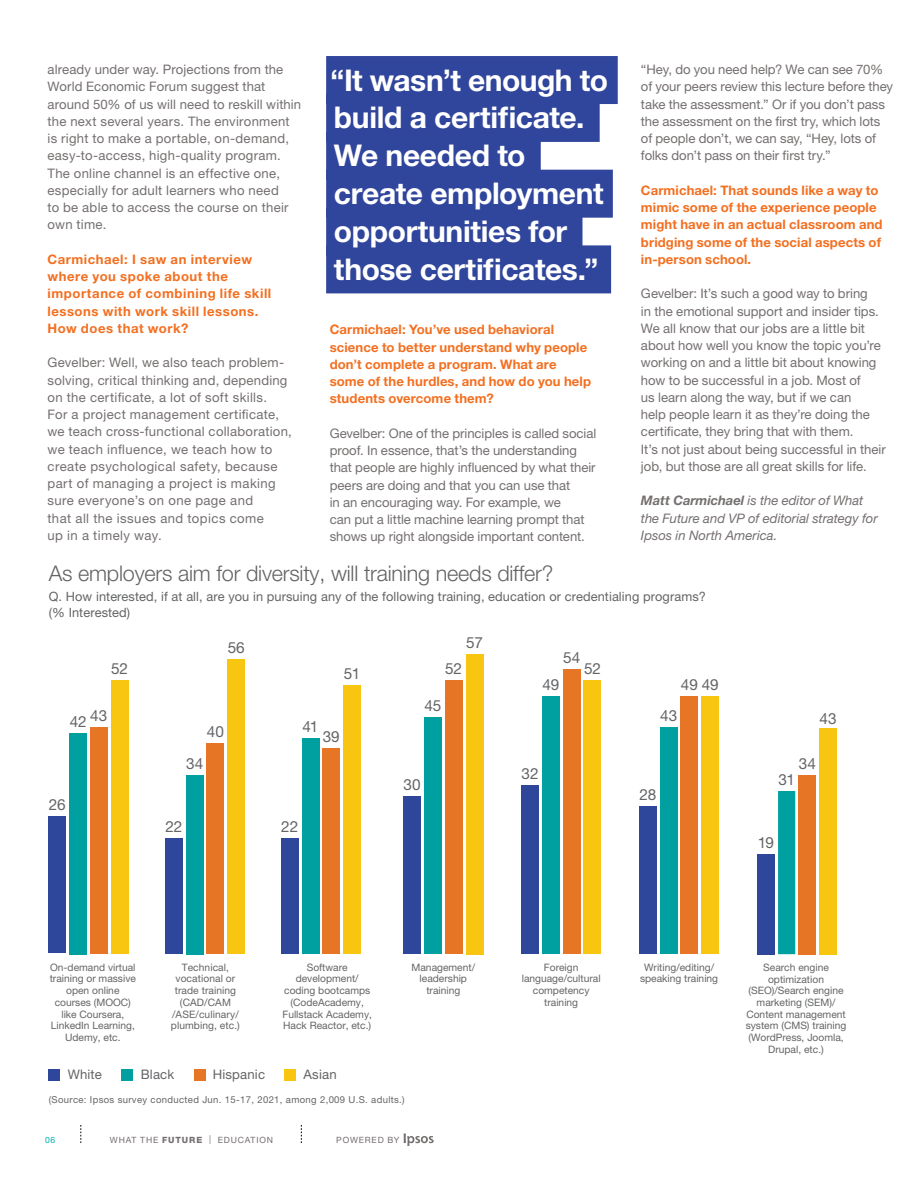
<style>
.page{position:relative;width:918px;height:1188px;background:#fff}
.page>*{position:absolute;margin:0;border:0;box-sizing:border-box;transform-origin:0 0}
.H4__Left{font:700 30px/37.8px "Helvetica Neue LT Std";letter-spacing:-.015em;color:#fff}
.t1{font:300 21.6px "Helvetica Neue LT Std";letter-spacing:-.01em;color:#636466}
.t2{font:15.3px "Helvetica Neue LT Std";color:#636466}
.BC__Left{font:13.2px/17.2px "Helvetica Neue LT Std";letter-spacing:.005em;color:#756f6f}
.BC__Left-2{font:13.2px/17.2px "Helvetica Neue LT Std";letter-spacing:.025em;color:#756f6f}
.BC__Left-3{font:700 13.2px/17.2px "Helvetica Neue LT Std";letter-spacing:.01em;color:#f36f20}
.BC__Left-4{font:700 13.2px/17.2px "Helvetica Neue LT Std";letter-spacing:.04em;color:#f36f20}
.BC__Left-5{font:italic 13.2px/17.2px "Helvetica Neue LT Std";color:#756f6f}
.t3{font:13.2px "Helvetica Neue LT Std";letter-spacing:.01em;color:#636466}
.t4{font:12.75px/15.3px "Helvetica Neue LT Std";letter-spacing:.005em;color:#636466}
.t5{font:10.2px/11.7px "Helvetica Neue LT Std";color:#636466;text-align:center}
.t6{font:9.6px "Helvetica Neue LT Std";letter-spacing:.035em;color:#636466}
.t7{font:8.7px "Helvetica Neue LT Std";letter-spacing:.095em;color:#756f6f}
.CN__Left{font:8.7px "Helvetica Neue LT Std";color:#00b2b2}
.s1{font-weight:700}
.s2{font-weight:800}
</style>
<div class="page">
<svg style="left:403px;top:1134px;width:31px;height:12px"></svg>
<svg style="left:81px;top:1125px;width:1px;height:18px"></svg>
<svg style="left:301px;top:1125px;width:1px;height:18px"></svg>
<div style="left:326px;top:56px;width:292px;height:48px;background:#30459c"></div>
<div style="left:326px;top:94px;width:274px;height:48px;background:#30459c"></div>
<div style="left:326px;top:132px;width:215px;height:48px;background:#30459c"></div>
<div style="left:326px;top:170px;width:287px;height:48px;background:#30459c"></div>
<div style="left:326px;top:208px;width:256px;height:48px;background:#30459c"></div>
<div style="left:326px;top:245px;width:285px;height:48px;background:#30459c"></div>
<div style="left:48px;top:1069px;width:12px;height:12px;background:#2e479b"></div>
<div style="left:122px;top:1069px;width:11px;height:12px;background:#009fa0"></div>
<div style="left:194px;top:1069px;width:12px;height:12px;background:#e67625"></div>
<div style="left:284px;top:1069px;width:12px;height:12px;background:#f8c510"></div>
<div style="left:49px;top:816px;width:17px;height:137px;background:#2e479b"></div>
<div style="left:70px;top:733px;width:17px;height:221px;background:#009fa0"></div>
<div style="left:90px;top:728px;width:18px;height:226px;background:#e67625"></div>
<div style="left:111px;top:680px;width:17px;height:274px;background:#f8c510"></div>
<div style="left:165px;top:838px;width:17px;height:116px;background:#2e479b"></div>
<div style="left:186px;top:775px;width:17px;height:179px;background:#009fa0"></div>
<div style="left:207px;top:744px;width:17px;height:210px;background:#e67625"></div>
<div style="left:228px;top:659px;width:17px;height:295px;background:#f8c510"></div>
<div style="left:281px;top:838px;width:17px;height:116px;background:#2e479b"></div>
<div style="left:302px;top:738px;width:17px;height:216px;background:#009fa0"></div>
<div style="left:323px;top:749px;width:17px;height:205px;background:#e67625"></div>
<div style="left:344px;top:686px;width:17px;height:268px;background:#f8c510"></div>
<div style="left:404px;top:796px;width:17px;height:158px;background:#2e479b"></div>
<div style="left:424px;top:717px;width:18px;height:237px;background:#009fa0"></div>
<div style="left:445px;top:680px;width:17px;height:274px;background:#e67625"></div>
<div style="left:466px;top:654px;width:17px;height:300px;background:#f8c510"></div>
<div style="left:521px;top:786px;width:18px;height:168px;background:#2e479b"></div>
<div style="left:542px;top:696px;width:17px;height:258px;background:#009fa0"></div>
<div style="left:563px;top:670px;width:17px;height:284px;background:#e67625"></div>
<div style="left:584px;top:680px;width:17px;height:274px;background:#f8c510"></div>
<div style="left:639px;top:807px;width:18px;height:147px;background:#2e479b"></div>
<div style="left:660px;top:728px;width:17px;height:226px;background:#009fa0"></div>
<div style="left:681px;top:696px;width:17px;height:258px;background:#e67625"></div>
<div style="left:702px;top:696px;width:17px;height:258px;background:#f8c510"></div>
<div style="left:757px;top:854px;width:17px;height:100px;background:#2e479b"></div>
<div style="left:778px;top:791px;width:17px;height:163px;background:#009fa0"></div>
<div style="left:799px;top:775px;width:17px;height:179px;background:#e67625"></div>
<div style="left:820px;top:728px;width:17px;height:226px;background:#f8c510"></div>
<p class="BC__Left" style="left:641px;top:61px;width:254px">“Hey, do you need help? We can see 70% of your peers review this lecture before they take the assessment.” Or if you don’t pass the assessment on the first try, which lots of people don’t, we can say, “Hey, lots of folks don’t pass on their first try.”</p>
<p class="BC__Left-3" style="left:641px;top:181px;width:243px">Carmichael: That sounds like a way to mimic some of the experience people might have in an actual classroom and bridging some of the social aspects of in-person school.</p>
<p class="BC__Left" style="left:641px;top:285px;width:246px">Gevelber: It’s such a good way to bring<br>in the emotional support and insider tips.<br>We all know that our jobs are a little bit about how well you know the topic you’re working on and a little bit about knowing how to be successful in a job. Most of<br>us learn along the way, but if we can<br>help people learn it as they’re doing the certificate, they bring that with them.<br>It’s not just about being successful in their job, but those are all great skills for life.</p>
<p class="BC__Left-5" style="left:641px;top:492px;width:238px"><span class="s1">Matt Carmichael</span> is the editor of What the Future and VP of editorial strategy for<br>Ipsos in North America.</p>
<p class="BC__Left" style="left:48px;top:61px;width:255px">already under way. Projections from the World Economic Forum suggest that around 50% of us will need to reskill within the next several years. The environment is right to make a portable, on-demand, easy-to-access, high-quality program.<br>The online channel is an effective one, especially for adult learners who need<br>to be able to access the course on their own time.</p>
<p class="BC__Left-4" style="left:48px;top:250px;width:225px">Carmichael: I saw an interview where you spoke about the importance of combining life skill lessons with work skill lessons.<br>How does that work?</p>
<p class="BC__Left-2" style="left:48px;top:354px;width:246px">Gevelber: Well, we also teach problem&shy;solving, critical thinking and, depending on the certificate, a lot of soft skills.<br>For a project management certificate, we teach cross-functional collaboration, we teach influence, we teach how to create psychological safety, because part of managing a project is making sure everyone’s on one page and<br>that all the issues and topics come<br>up in a timely way.</p>
<p class="t1" style="left:49px;top:560px;width:506px">As employers aim for diversity, will training needs differ?</p>
<p class="t4" style="left:49px;top:589px;width:659px">Q. How interested, if at all, are you in pursuing any of the following training, education or credentialing programs? (% Interested)</p>
<p class="H4__Left" style="left:330px;top:60px;width:279px">“It wasn’t enough to build a certificate.<br>We needed to create employment opportunities for those certificates.”</p>
<p class="BC__Left-3" style="left:330px;top:321px;width:263px">Carmichael: You’ve used behavioral science to better understand why people don’t complete a program. What are some of the hurdles, and how do you help students overcome them?</p>
<p class="BC__Left" style="left:330px;top:424px;width:268px">Gevelber: One of the principles is called social proof. In essence, that’s the understanding that people are highly influenced by what their peers are doing and that you can use that<br>in an encouraging way. For example, we<br>can put a little machine learning prompt that shows up right alongside important content.</p>
<p class="t2" style="left:111px;top:659px;width:18px">52</p>
<p class="t2" style="left:70px;top:709px;width:39px">42 43</p>
<p class="t2" style="left:49px;top:795px;width:18px">26</p>
<p class="t2" style="left:228px;top:638px;width:19px">56</p>
<p class="t2" style="left:207px;top:723px;width:19px">40</p>
<p class="t2" style="left:186px;top:754px;width:19px">34</p>
<p class="t2" style="left:165px;top:817px;width:19px">22</p>
<p class="t2" style="left:344px;top:665px;width:18px">51</p>
<p class="t2" style="left:302px;top:717px;width:18px">41</p>
<p class="t2" style="left:323px;top:728px;width:19px">39</p>
<p class="t2" style="left:281px;top:817px;width:19px">22</p>
<p class="t2" style="left:466px;top:633px;width:18px">57</p>
<p class="t2" style="left:445px;top:659px;width:18px">52</p>
<p class="t2" style="left:424px;top:696px;width:19px">45</p>
<p class="t2" style="left:404px;top:775px;width:19px">30</p>
<p class="t2" style="left:563px;top:649px;width:19px">54</p>
<p class="t2" style="left:584px;top:659px;width:18px">52</p>
<p class="t2" style="left:542px;top:675px;width:19px">49</p>
<p class="t2" style="left:522px;top:765px;width:19px">32</p>
<p class="t2" style="left:681px;top:675px;width:39px">49 49</p>
<p class="t2" style="left:660px;top:707px;width:19px">43</p>
<p class="t2" style="left:640px;top:786px;width:18px">28</p>
<p class="t2" style="left:820px;top:710px;width:19px">43</p>
<p class="t2" style="left:799px;top:754px;width:19px">34</p>
<p class="t2" style="left:778px;top:770px;width:18px">31</p>
<p class="t2" style="left:758px;top:833px;width:18px">19</p>
<p class="t5" style="left:50px;top:961px;width:88px">On-demand virtual training or massive open online courses (MOOC) like Coursera,<br>LinkedIn Learning,<br>Udemy, etc.</p>
<p class="t5" style="left:171px;top:961px;width:71px">Technical, vocational or trade training (CAD/CAM /ASE/culinary/ plumbing, etc.)</p>
<p class="t5" style="left:282px;top:961px;width:91px">Software development/ coding bootcamps (CodeAcademy,<br>Fullstack Academy,<br>Hack Reactor, etc.)</p>
<p class="t5" style="left:412px;top:961px;width:65px">Management/ leadership training</p>
<p class="t3" style="left:68px;top:1066px;width:36px">White</p>
<p class="t3" style="left:141px;top:1066px;width:35px">Black</p>
<p class="t3" style="left:213px;top:1066px;width:54px">Hispanic</p>
<p class="t3" style="left:304px;top:1066px;width:35px">Asian</p>
<p class="t6" style="left:49px;top:1094px;width:357px">(Source: Ipsos survey conducted Jun. 15-17, 2021, among 2,009 U.S. adults.)</p>
<p class="CN__Left" style="left:45px;top:1135px;width:12px">06</p>
<p class="t7" style="left:110px;top:1135px;width:165px">WHAT THE <span class="s2">FUTURE</span> | EDUCATION</p>
<p class="t7" style="left:336px;top:1135px;width:65px">POWERED BY</p>
<p class="t5" style="left:522px;top:961px;width:80px">Foreign language/cultural competency training</p>
<p class="t5" style="left:640px;top:961px;width:80px">Writing/editing/ speaking training</p>
<p class="t5" style="left:746px;top:961px;width:102px">Search engine optimization (SEO)/Search engine marketing (SEM)/<br>Content management system (CMS) training (WordPress, Joomla,<br>Drupal, etc.)</p>
</div>
